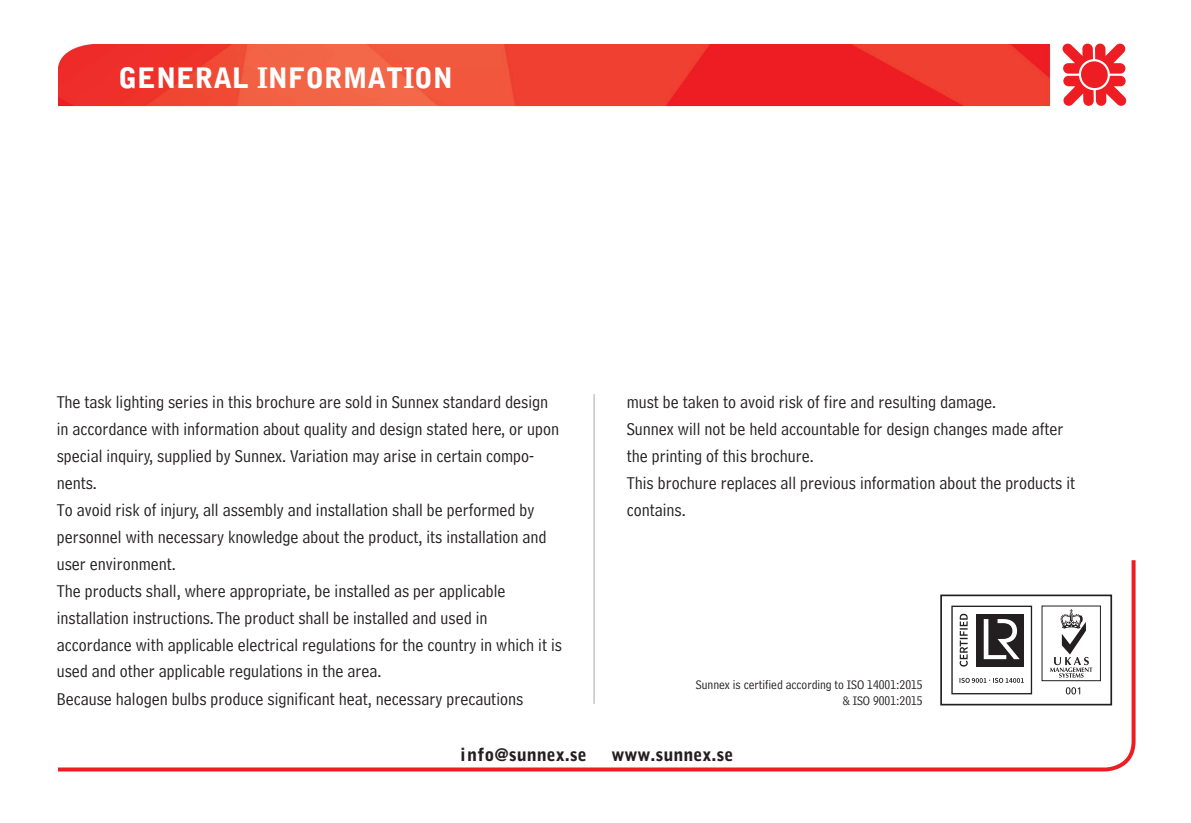
<style>
.page{position:relative;width:1191px;height:823px;background:#fff}
.page>*{position:absolute;margin:0;border:0;box-sizing:border-box;transform-origin:0 0}
.t1{font:900 28px "Bell Gothic";color:#fff}
.t2{font:18px/26.8px "Bell Centennial Address";color:#231f20}
.t3{font:900 18px "Bell Gothic Std";color:#231f20}
.t4{font:13px/15.6px "Bell Centennial Address";color:#231f20;text-align:right}
</style>
<div class="page">
<img style="left:58px;top:44px;width:992px;height:62px">
<hr style="left:593px;top:394px;width:1px;height:309px;background:#a8a9ad">
<svg style="left:1062px;top:43px;width:64px;height:63px"></svg>
<svg style="left:58px;top:560px;width:1077px;height:211px"></svg>
<h1 class="t1" style="left:119px;top:62px;width:336px">GENERAL INFORMATION</h1>
<p class="t2" style="left:57px;top:388px;width:507px">The task lighting series in this brochure are sold in Sunnex standard design in accordance with information about quality and design stated here, or upon special inquiry, supplied by Sunnex. Variation may arise in certain compo&shy;nents.<br>To avoid risk of injury, all assembly and installation shall be performed by personnel with necessary knowledge about the product, its installation and user environment.<br>The products shall, where appropriate, be installed as per applicable installation instructions. The product shall be installed and used in accordance with applicable electrical regulations for the country in which it is used and other applicable regulations in the area.</p>
<p class="t2" style="left:57px;top:685px;width:468px">Because halogen bulbs produce significant heat, necessary precautions</p>
<p class="t2" style="left:626px;top:388px;width:450px">must be taken to avoid risk of fire and resulting damage.<br>Sunnex will not be held accountable for design changes made after the printing of this brochure.<br>This brochure replaces all previous information about the products it contains.</p>
<p class="t4" style="left:696px;top:677px;width:228px">Sunnex is certified according to ISO 14001:2015 &amp; ISO 9001:2015</p>
<p class="t3" style="left:460px;top:743px;width:128px">info@sunnex.se</p>
<p class="t3" style="left:611px;top:743px;width:124px">www.sunnex.se</p>
</div>
